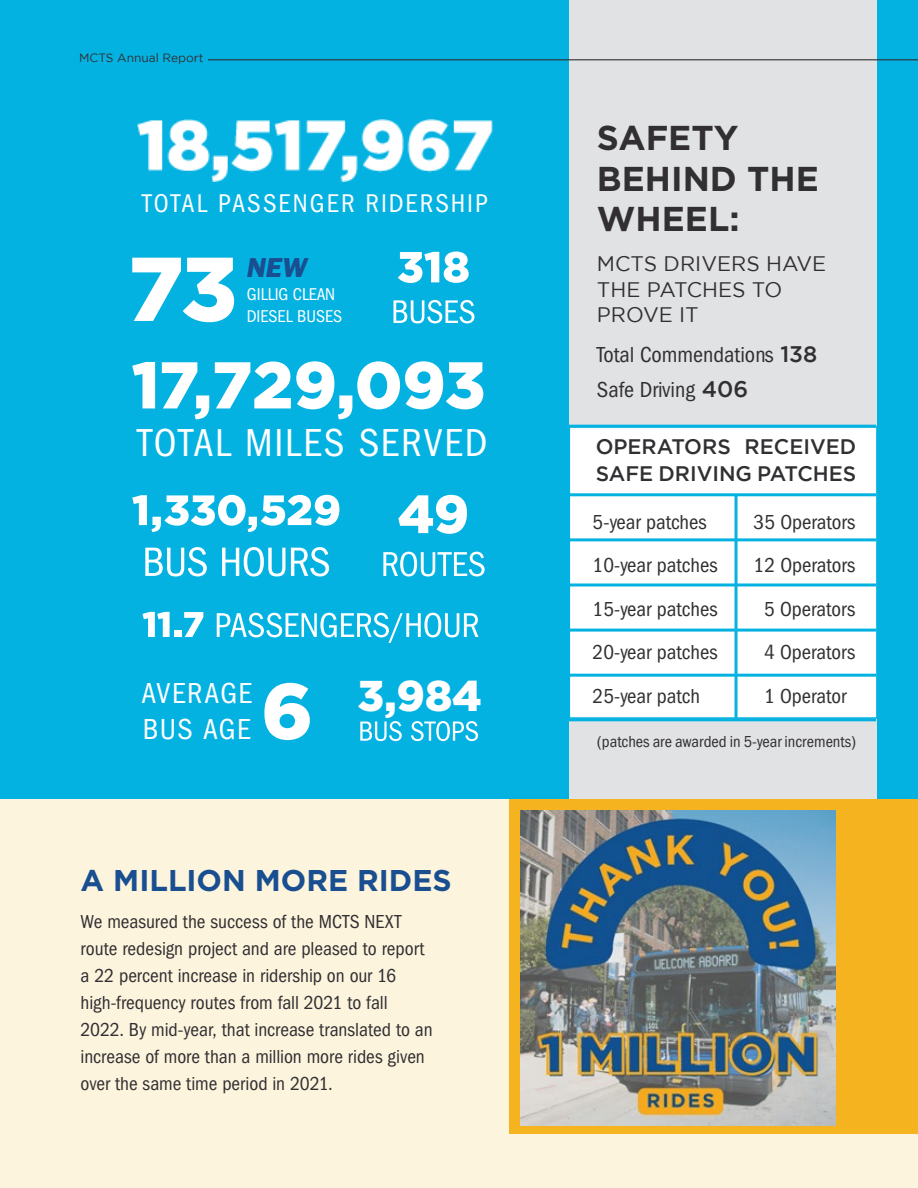
<style>
.page{position:relative;width:918px;height:1188px;background:#04b2e2}
.page>*{position:absolute;margin:0;border:0;box-sizing:border-box;transform-origin:0 0}
.t1{font:900 43.05px "Gotham";color:#fff}
.t2{font:condensed 40.35px "Franklin Gothic LT Pro";letter-spacing:.045em;color:#fff}
.t3{font:700 34.5px/40.5px "Gotham";color:#312f32}
.t4{font:700 30px "Gotham";color:#194f90}
.t5{font:condensed 30px/36px "Franklin Gothic LT Pro";letter-spacing:.04em;color:#fff}
.t6{font:italic 800 28.2px "Franklin Gothic";color:#194f90}
.t7{font:condensed 26.55px "Franklin Gothic LT Pro";letter-spacing:.075em;color:#fff}
.t8{font:condensed 22.5px/34.5px "Franklin Gothic LT Pro";color:#312f32}
.t9{font:condensed 21px/43.5px "Franklin Gothic LT Pro";color:#312f32;text-align:center}
.t10{font:500 21px/27px "Gotham";color:#312f32}
.t11{font:21px/25.2px "Gotham";color:#312f32}
.t12{font:condensed 19.5px/27px "Franklin Gothic LT Pro";color:#312f32}
.t13{font:condensed 17.7px/21.8px "Franklin Gothic LT Pro";color:#fff}
.t14{font:condensed 16.5px "Franklin Gothic LT Pro";color:#312f32}
.t15{font:12px "Gotham";color:#312f32}
.s1{font-family:"Gotham";font-weight:500;font-stretch:normal}
</style>
<div class="page">
<div style="left:569px;top:0;width:308px;height:1188px;background:#e1e2e3"></div>
<hr style="left:208px;top:59px;width:710px;height:1px;background:#312f32">
<svg style="left:398px;top:495px;width:69px;height:39px"></svg>
<svg style="left:383px;top:552px;width:102px;height:24px"></svg>
<svg style="left:132px;top:495px;width:207px;height:37px"></svg>
<svg style="left:145px;top:547px;width:62px;height:29px"></svg>
<svg style="left:222px;top:547px;width:63px;height:29px"></svg>
<svg style="left:291px;top:547px;width:38px;height:29px"></svg>
<svg style="left:143px;top:612px;width:27px;height:25px"></svg>
<div style="left:174px;top:630px;width:7px;height:7px;background:#fff"></div>
<svg style="left:184px;top:612px;width:19px;height:25px"></svg>
<svg style="left:217px;top:613px;width:261px;height:30px"></svg>
<div style="left:0;top:800px;width:918px;height:388px;background:#fdf4dd"></div>
<div style="left:509px;top:800px;width:409px;height:334px;background:#f5b31f"></div>
<img style="left:521px;top:810px;width:315px;height:316px">
<svg style="left:132px;top:362px;width:23px;height:46px"></svg>
<svg style="left:162px;top:362px;width:47px;height:57px"></svg>
<svg style="left:215px;top:361px;width:268px;height:58px"></svg>
<svg style="left:398px;top:252px;width:71px;height:31px"></svg>
<svg style="left:394px;top:300px;width:80px;height:23px"></svg>
<svg style="left:132px;top:258px;width:102px;height:64px"></svg>
<div style="left:569px;top:426px;width:309px;height:293px;background:#fff;border:2px solid #04b2e2"></div>
<hr style="left:569px;top:674px;width:307px;height:3px;background:#04b2e2">
<hr style="left:569px;top:629px;width:307px;height:3px;background:#04b2e2">
<hr style="left:569px;top:583px;width:307px;height:3px;background:#04b2e2">
<hr style="left:569px;top:538px;width:307px;height:3px;background:#04b2e2">
<hr style="left:569px;top:493px;width:307px;height:3px;background:#04b2e2">
<hr style="left:569px;top:425px;width:307px;height:3px;background:#04b2e2">
<hr style="left:569px;top:718px;width:307px;height:3px;background:#04b2e2">
<hr style="left:735px;top:495px;width:3px;height:223px;background:#04b2e2">
<svg style="left:264px;top:683px;width:46px;height:57px"></svg>
<svg style="left:360px;top:721px;width:42px;height:20px"></svg>
<svg style="left:411px;top:721px;width:67px;height:20px"></svg>
<img style="left:137px;top:119px;width:355px;height:63px">
<p class="t15" style="left:79px;top:51px;width:126px">MCTS Annual Report</p>
<h3 class="t7" style="left:142px;top:189px;width:347px">TOTAL PASSENGER RIDERSHIP</h3>
<h3 class="t6" style="left:247px;top:250px;width:62px">NEW</h3>
<p class="t13" style="left:247px;top:283px;width:97px">GILLIG CLEAN<br>DIESEL BUSES</p>
<h2 class="t2" style="left:137px;top:420px;width:352px">TOTAL MILES SERVED</h2>
<h3 class="t5" style="left:141px;top:675px;width:112px">AVERAGE<br>BUS AGE</h3>
<h1 class="t1" style="left:358px;top:670px;width:126px">3,984</h1>
<h3 class="t4" style="left:81px;top:863px;width:373px">A MILLION MORE RIDES</h3>
<p class="t12" style="left:81px;top:908px;width:354px">We measured the success of the MCTS NEXT route redesign project and are pleased to report a 22 percent increase in ridership on our 16 high-frequency routes from fall 2021 to fall 2022. By mid-year, that increase translated to an increase of more than a million more rides given over the same time period in 2021.</p>
<h3 class="t3" style="left:597px;top:117px;width:224px">SAFETY<br>BEHIND THE<br>WHEEL:</h3>
<p class="t11" style="left:597px;top:251px;width:231px">MCTS DRIVERS HAVE<br>THE PATCHES TO<br>PROVE IT</p>
<p class="t8" style="left:597px;top:338px;width:222px">Total Commendations <span class="s1">138<br></span>Safe Driving <span class="s1">406</span></p>
<p class="t10" style="left:596px;top:433px;width:262px">OPERATORS RECEIVED<br>SAFE DRIVING PATCHES</p>
<p class="t9" style="left:593px;top:500px;width:126px;text-align:left">5-year patches<br>10-year patches<br>15-year patches<br>20-year patches<br>25-year patch</p>
<p class="t9" style="left:754px;top:500px;width:103px">35 Operators<br>12 Operators<br>5 Operators<br>4 Operators<br>1 Operator</p>
<p class="t14" style="left:597px;top:732px;width:261px">(patches are awarded in 5-year increments)</p>
</div>
